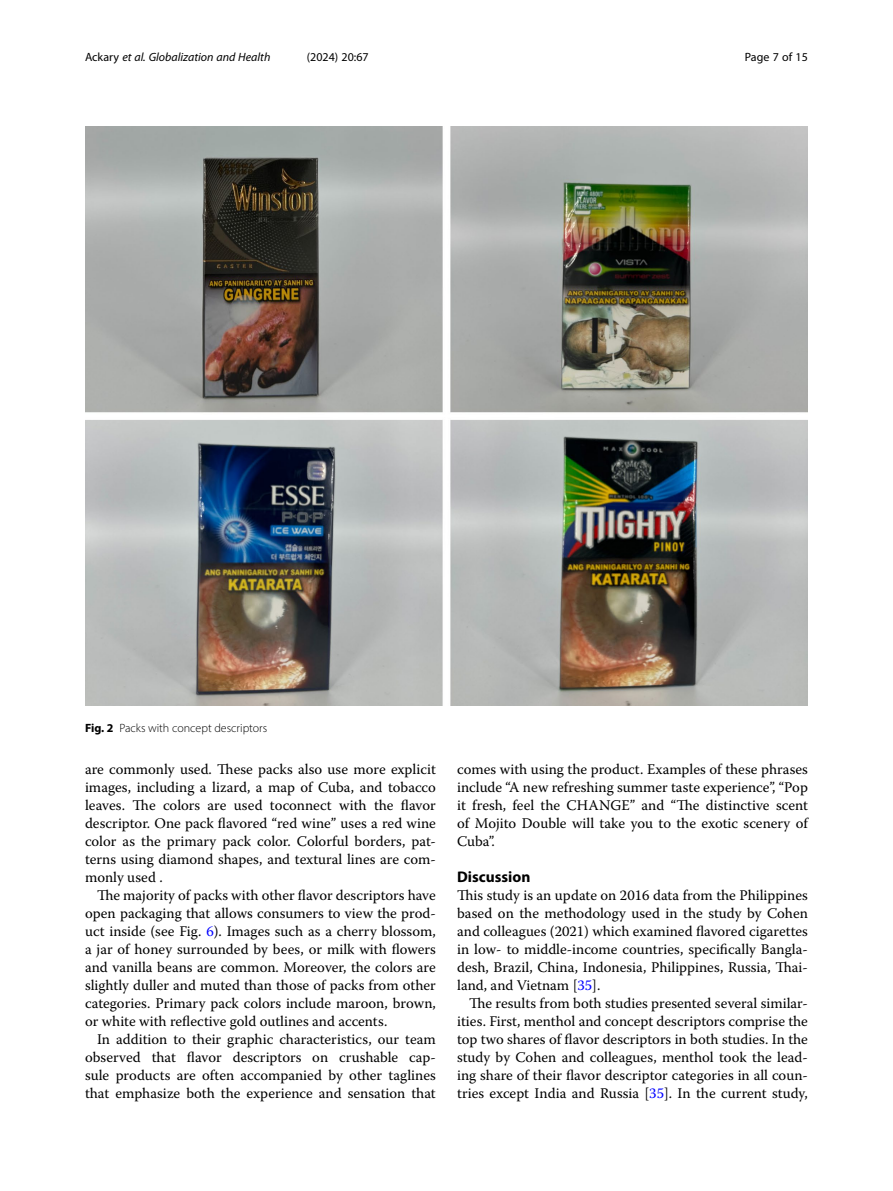
<style>
.page{position:relative;width:893px;height:1191px;background:#fff}
.page>*{position:absolute;margin:0;border:0;box-sizing:border-box;transform-origin:0 0}
.Head_1{font:700 15.45px "Myriad Pro";color:#000}
.Body_Text_Indent{font:14.7px/18px "Warnock Pro";color:#000;text-align:justify}
.Body_Text{font:14.7px/18px "Warnock Pro";color:#000;text-align:justify}
.t1{font:italic 12px "Myriad Pro";color:#000}
.Figure_Caption{font:300 12px "Myriad Pro";color:#000}
.t2{font:12px "Myriad Pro";color:#000}
.s1{font-style:normal}
.s2{font-weight:700}
.s3{color:#00f}
</style>
<div class="page">
<img style="left:85px;top:126px;width:723px;height:579px">
<p class="t1" style="left:85px;top:50px;width:187px"><span class="s1">Ackary</span> et al. Globalization and Health</p>
<p class="t2" style="left:307px;top:50px;width:63px">(2024) 20:67</p>
<p class="t2" style="left:745px;top:50px;width:65px">Page 7 of 15</p>
<p class="Figure_Caption" style="left:85px;top:721px;width:184px"><span class="s2">Fig. 2</span> Packs with concept descriptors</p>
<p class="Body_Text_Indent" style="left:85px;top:760px;width:352px">are commonly used. These packs also use more explicit images, including a lizard, a map of Cuba, and tobacco leaves. The colors are used toconnect with the flavor descriptor. One pack flavored “red wine” uses a red wine color as the primary pack color. Colorful borders, pat&shy;terns using diamond shapes, and textural lines are com&shy;monly used .</p>
<p class="Body_Text_Indent" style="left:85px;top:886px;width:352px;text-indent:12px">The majority of packs with other flavor descriptors have open packaging that allows consumers to view the prod&shy;uct inside (see Fig. <span class="s3">6</span>). Images such as a cherry blossom, a jar of honey surrounded by bees, or milk with flowers and vanilla beans are common. Moreover, the colors are slightly duller and muted than those of packs from other categories. Primary pack colors include maroon, brown, or white with reflective gold outlines and accents.</p>
<p class="Body_Text_Indent" style="left:85px;top:1030px;width:352px;text-indent:12px">In addition to their graphic characteristics, our team observed that flavor descriptors on crushable cap&shy;sule products are often accompanied by other taglines that emphasize both the experience and sensation that</p>
<p class="Body_Text_Indent" style="left:457px;top:760px;width:352px">comes with using the product. Examples of these phrases include “A new refreshing summer taste experience”, “Pop it fresh, feel the CHANGE” and “The distinctive scent of Mojito Double will take you to the exotic scenery of Cuba”.</p>
<p class="Head_1" style="left:457px;top:867px;width:75px">Discussion</p>
<p class="Body_Text" style="left:457px;top:886px;width:352px">This study is an update on 2016 data from the Philippines based on the methodology used in the study by Cohen and colleagues (2021) which examined flavored cigarettes in low- to middle-income countries, specifically Bangla&shy;desh, Brazil, China, Indonesia, Philippines, Russia, Thai&shy;land, and Vietnam [<span class="s3">35</span>].</p>
<p class="Body_Text_Indent" style="left:457px;top:994px;width:352px;text-indent:12px">The results from both studies presented several similar&shy;ities. First, menthol and concept descriptors comprise the top two shares of flavor descriptors in both studies. In the study by Cohen and colleagues, menthol took the lead&shy;ing share of their flavor descriptor categories in all coun&shy;tries except India and Russia [<span class="s3">35</span>]. In the current study,</p>
</div>
